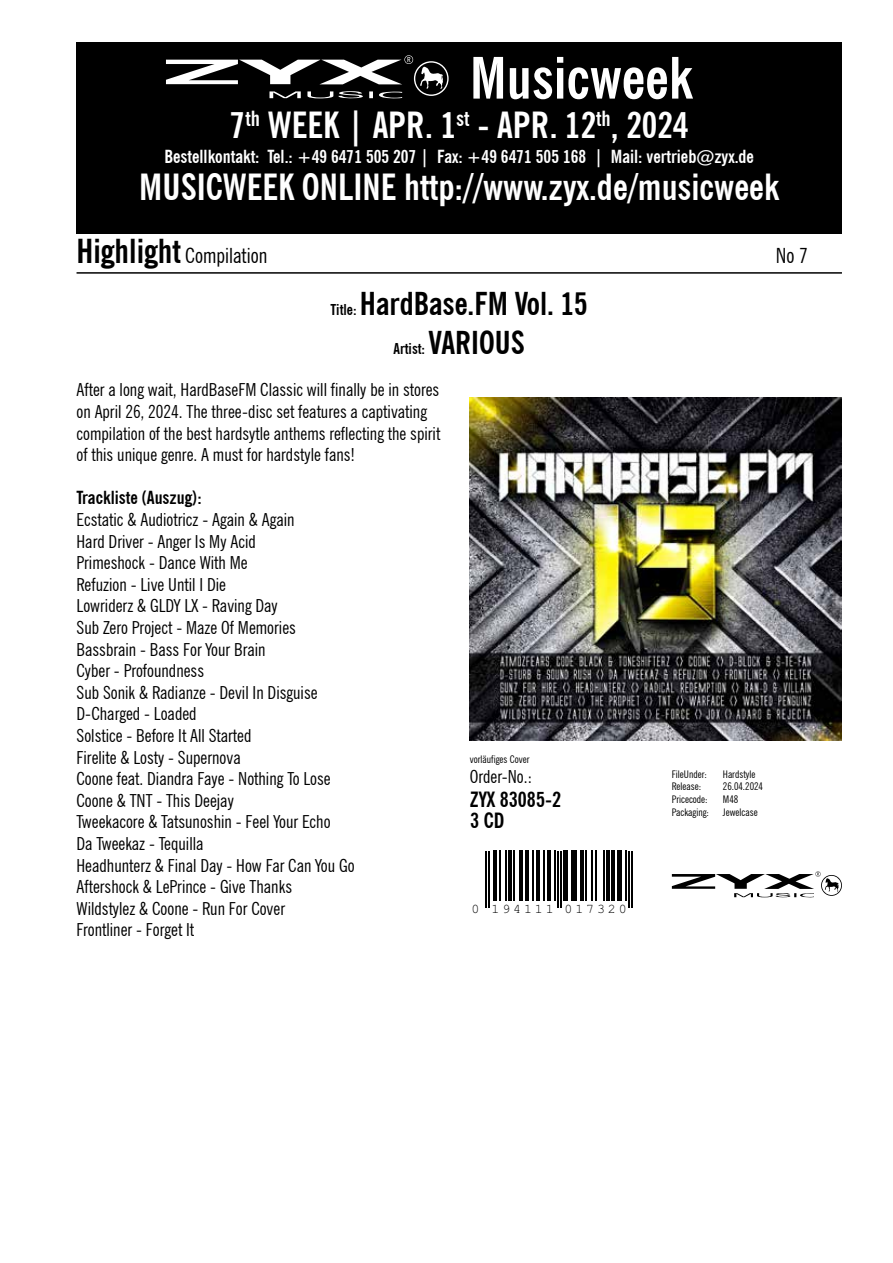
<style>
.page{position:relative;width:893px;height:1263px;background:#fff}
.page>*{position:absolute;margin:0;border:0;box-sizing:border-box;transform-origin:0 0}
.t1{font:700 condensed 57px "News Gothic BT";color:#fff}
.t2{font:700 condensed 36px/61.7px "News Gothic BT";color:#fff;text-align:center}
.t3{font:700 condensed 31.5px "News Gothic BT";color:#000}
.t4{font:condensed 21px "News Gothic BT";color:#000}
.t5{font:700 condensed 21px "News Gothic BT";color:#000}
.t6{font:condensed 18px/21.6px "News Gothic BT";color:#000}
.t7{font:700 condensed 18px "News Gothic BT";color:#fff}
.t8{font:700 condensed 18px "News Gothic BT";color:#000}
.t9{font:700 condensed 15px "News Gothic BT";color:#000}
.t10{font:13.35px "Arial";letter-spacing:.215em;color:#000}
.t11{font:condensed 10.5px "News Gothic BT";color:#000}
.s1{font-weight:700;font-size:33px}
.s2{font-size:15px}
.s3{font-size:31.5px}
</style>
<div class="page">
<div style="left:77px;top:43px;width:765px;height:191px;background:#000"></div>
<svg style="left:166px;top:55px;width:283px;height:43px"></svg>
<hr style="left:77px;top:272px;width:765px;height:2px;background:#000">
<img style="left:470px;top:397px;width:372px;height:343px">
<hr style="left:485px;top:851px;width:2px;height:56px;background:#000">
<hr style="left:488px;top:851px;width:2px;height:56px;background:#000">
<hr style="left:493px;top:851px;width:3px;height:50px;background:#000">
<hr style="left:499px;top:851px;width:2px;height:50px;background:#000">
<hr style="left:506px;top:851px;width:1px;height:50px;background:#000">
<hr style="left:509px;top:851px;width:3px;height:50px;background:#000">
<hr style="left:513px;top:851px;width:2px;height:50px;background:#000">
<hr style="left:520px;top:851px;width:3px;height:50px;background:#000">
<hr style="left:526px;top:851px;width:3px;height:50px;background:#000">
<hr style="left:532px;top:851px;width:2px;height:50px;background:#000">
<hr style="left:537px;top:851px;width:3px;height:50px;background:#000">
<hr style="left:543px;top:851px;width:1px;height:50px;background:#000">
<hr style="left:547px;top:851px;width:4px;height:50px;background:#000">
<hr style="left:554px;top:851px;width:1px;height:50px;background:#000">
<hr style="left:557px;top:851px;width:1px;height:56px;background:#000">
<hr style="left:560px;top:851px;width:1px;height:56px;background:#000">
<div style="left:563px;top:851px;width:5px;height:50px;background:#000"></div>
<hr style="left:571px;top:851px;width:1px;height:50px;background:#000">
<hr style="left:574px;top:851px;width:3px;height:50px;background:#000">
<hr style="left:580px;top:851px;width:3px;height:50px;background:#000">
<hr style="left:585px;top:851px;width:1px;height:50px;background:#000">
<hr style="left:591px;top:851px;width:2px;height:50px;background:#000">
<hr style="left:596px;top:851px;width:1px;height:50px;background:#000">
<hr style="left:603px;top:851px;width:2px;height:50px;background:#000">
<hr style="left:606px;top:851px;width:4px;height:50px;background:#000">
<hr style="left:611px;top:851px;width:3px;height:50px;background:#000">
<div style="left:617px;top:851px;width:5px;height:50px;background:#000"></div>
<hr style="left:625px;top:851px;width:2px;height:50px;background:#000">
<hr style="left:628px;top:851px;width:2px;height:56px;background:#000">
<hr style="left:631px;top:851px;width:2px;height:56px;background:#000">
<svg style="left:672px;top:871px;width:170px;height:27px"></svg>
<h1 class="t1" style="left:470px;top:43px;width:224px">Musicweek</h1>
<h2 class="t2" style="left:139px;top:94px;width:641px">7<sup>th</sup> WEEK | APR. 1<sup>st</sup> - APR. 12<sup>th</sup>, 2024<br>MUSICWEEK ONLINE http://www.zyx.de/musicweek</h2>
<p class="t4" style="left:77px;top:243px;width:192px"><span class="s1">Highlight</span> Compilation</p>
<p class="t4" style="left:776px;top:243px;width:34px">No 7</p>
<h3 class="t3" style="left:331px;top:285px;width:259px"><span class="s2">Title:</span> HardBase.FM Vol. 15</h3>
<p class="t9" style="left:393px;top:339px;width:133px">Artist: <span class="s3">VARIOUS</span></p>
<p class="t6" style="left:77px;top:379px;width:365px">After a long wait, HardBaseFM Classic will finally be in stores on April 26, 2024. The three-disc set features a captivating compilation of the best hardsytle anthems reflecting the spirit of this unique genre. A must for hardstyle fans!</p>
<p class="t8" style="left:77px;top:487px;width:127px">Trackliste (Auszug):</p>
<p class="t6" style="left:77px;top:509px;width:280px">Ecstatic &amp; Audiotricz - Again &amp; Again<br>Hard Driver - Anger Is My Acid<br>Primeshock - Dance With Me<br>Refuzion - Live Until I Die<br>Lowriderz &amp; GLDY LX - Raving Day<br>Sub Zero Project - Maze Of Memories<br>Bassbrain - Bass For Your Brain<br>Cyber - Profoundness<br>Sub Sonik &amp; Radianze - Devil In Disguise<br>D-Charged - Loaded<br>Solstice - Before It All Started<br>Firelite &amp; Losty - Supernova<br>Coone feat. Diandra Faye - Nothing To Lose<br>Coone &amp; TNT - This Deejay<br>Tweekacore &amp; Tatsunoshin - Feel Your Echo<br>Da Tweekaz - Tequilla<br>Headhunterz &amp; Final Day - How Far Can You Go<br>Aftershock &amp; LePrince - Give Thanks<br>Wildstylez &amp; Coone - Run For Cover<br>Frontliner - Forget It</p>
<p class="t7" style="left:164px;top:145px;width:591px">Bestellkontakt: Tel.: +49 6471 505 207 | Fax: +49 6471 505 168 | Mail: vertrieb@zyx.de</p>
<p class="t11" style="left:470px;top:753px;width:61px">vorläufiges Cover</p>
<p class="t11" style="left:672px;top:767px;width:37px">FileUnder:</p>
<p class="t11" style="left:723px;top:767px;width:34px">Hardstyle</p>
<p class="t6" style="left:470px;top:766px;width:64px">Order-No.:</p>
<p class="t5" style="left:470px;top:786px;width:93px">ZYX 83085-2</p>
<p class="t11" style="left:672px;top:780px;width:31px">Release:</p>
<p class="t11" style="left:723px;top:780px;width:42px">26.04.2024</p>
<p class="t11" style="left:672px;top:793px;width:37px">Pricecode:</p>
<p class="t11" style="left:723px;top:793px;width:17px">M48</p>
<p class="t11" style="left:672px;top:806px;width:39px">Packaging:</p>
<p class="t11" style="left:723px;top:806px;width:36px">Jewelcase</p>
<p class="t5" style="left:470px;top:808px;width:36px">3 CD</p>
<p class="t10" style="left:471px;top:901px;width:157px">0 194111 017320</p>
</div>
